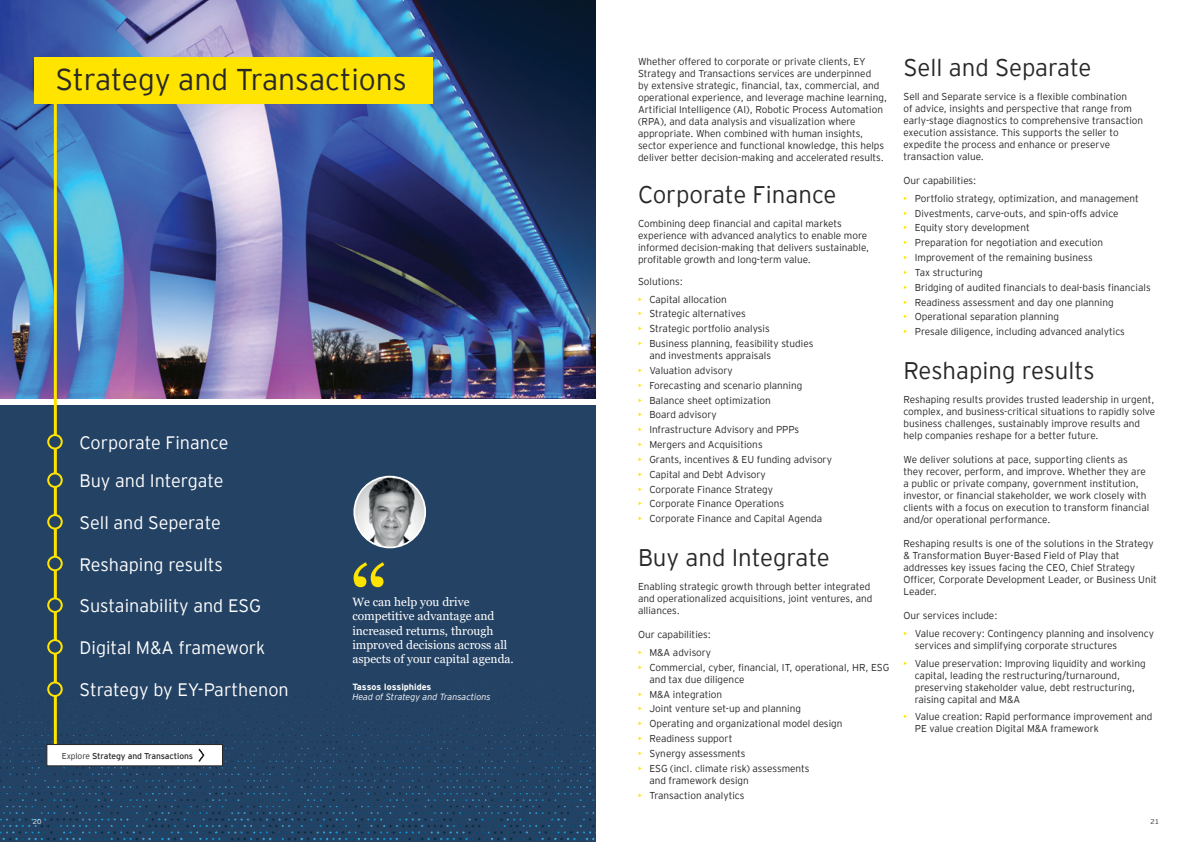
<style>
.page{position:relative;width:1191px;height:842px;background:#fff}
.page>*{position:absolute;margin:0;border:0;box-sizing:border-box;transform-origin:0 0}
.t1{font:94.5px "Georgia";color:#ffe400}
.t2{font:300 30px "EY Interstate";color:#292829}
.t3{font:300 24px "EY Interstate";color:#292829}
.t4{font:300 18px "EY Interstate";color:#fff}
.t5{font:12px/14.4px "Georgia";color:#fff}
.t6{font:300 10px/12px "EY Interstate";color:#292829}
.t7{font:italic 300 9px "EY Interstate";color:#fff}
.t8{font:700 9px "EY Interstate";color:#fff}
.t9{font:300 8.5px "EY Interstate";letter-spacing:-.01em;color:#292829}
.t10{font:300 7px "EY Interstate";color:#292829}
.t11{font:300 7px "EY Interstate";color:#fff}
.s1{color:#ffe400}
.s2{font-style:inherit}
</style>
<div class="page">
<div style="left:0;top:405px;width:595px;height:437px;background:#244264"></div>
<img style="left:0;top:683px;width:595px;height:158px">
<img style="left:0;top:0;width:595px;height:398px">
<img style="left:354px;top:477px;width:71px;height:70px;border-radius:35px">
<div style="left:353px;top:476px;width:73px;height:72px;border:2px solid #fff;border-radius:50%"></div>
<hr style="left:54px;top:62px;width:3px;height:693px;background:#ffe400">
<div style="left:48px;top:435px;width:14px;height:13px;background:#244264;border-radius:50%"></div>
<div style="left:47px;top:434px;width:16px;height:15px;border:2px solid #ffe400;border-radius:50%"></div>
<div style="left:48px;top:473px;width:14px;height:14px;background:#244264;border-radius:50%"></div>
<div style="left:47px;top:472px;width:16px;height:16px;border:2px solid #ffe400;border-radius:50%"></div>
<div style="left:48px;top:515px;width:14px;height:14px;background:#244264;border-radius:50%"></div>
<div style="left:47px;top:514px;width:16px;height:16px;border:2px solid #ffe400;border-radius:50%"></div>
<div style="left:34px;top:57px;width:399px;height:46px;background:#ffe400"></div>
<div style="left:48px;top:557px;width:14px;height:13px;background:#244264;border-radius:50%"></div>
<div style="left:47px;top:556px;width:16px;height:15px;border:2px solid #ffe400;border-radius:50%"></div>
<div style="left:48px;top:598px;width:14px;height:14px;background:#244264;border-radius:50%"></div>
<div style="left:47px;top:597px;width:16px;height:16px;border:2px solid #ffe400;border-radius:50%"></div>
<div style="left:48px;top:640px;width:14px;height:14px;background:#244264;border-radius:50%"></div>
<div style="left:47px;top:639px;width:16px;height:16px;border:2px solid #ffe400;border-radius:50%"></div>
<svg style="left:48px;top:682px;width:14px;height:14px"></svg>
<div style="left:47px;top:681px;width:16px;height:16px;border:2px solid #ffe400;border-radius:50%"></div>
<div style="left:47px;top:744px;width:176px;height:22px;background:#fff;border:1px solid #292829"></div>
<svg style="left:198px;top:748px;width:6px;height:14px"></svg>
<p class="t11" style="left:33px;top:817px;width:10px">20</p>
<h2 class="t2" style="left:55px;top:58px;width:353px">Strategy and Transactions</h2>
<p class="t6" style="left:638px;top:55px;width:250px">Whether offered to corporate or private clients, EY Strategy and Transactions services are underpinned<br>by extensive strategic, financial, tax, commercial, and operational experience, and leverage machine learning, Artificial Intelligence (AI), Robotic Process Automation (RPA), and data analysis and visualization where appropriate. When combined with human insights, sector experience and functional knowledge, this helps deliver better decision-making and accelerated results.</p>
<h3 class="t3" style="left:638px;top:177px;width:200px">Corporate Finance</h3>
<p class="t6" style="left:638px;top:217px;width:233px">Combining deep financial and capital markets experience with advanced analytics to enable more informed decision-making that delivers sustainable, profitable growth and long-term value.</p>
<p class="t6" style="left:638px;top:275px;width:47px">Solutions:</p>
<p class="t6" style="left:638px;top:292px;width:90px"><span class="s1">•</span> Capital allocation</p>
<p class="t6" style="left:638px;top:307px;width:109px"><span class="s1">•</span> Strategic alternatives</p>
<p class="t6" style="left:638px;top:322px;width:133px"><span class="s1">•</span> Strategic portfolio analysis</p>
<p class="t6" style="left:649px;top:337px;width:165px;text-indent:-11px"><span class="s1">•</span> Business planning, feasibility studies and investments appraisals</p>
<p class="t6" style="left:638px;top:364px;width:96px"><span class="s1">•</span> Valuation advisory</p>
<p class="t6" style="left:638px;top:379px;width:166px"><span class="s1">•</span> Forecasting and scenario planning</p>
<p class="t6" style="left:638px;top:393px;width:134px"><span class="s1">•</span> Balance sheet optimization</p>
<p class="t6" style="left:638px;top:408px;width:80px"><span class="s1">•</span> Board advisory</p>
<p class="t6" style="left:638px;top:423px;width:163px"><span class="s1">•</span> Infrastructure Advisory and PPPs</p>
<p class="t6" style="left:638px;top:438px;width:126px"><span class="s1">•</span> Mergers and Acquisitions</p>
<p class="t6" style="left:638px;top:453px;width:195px"><span class="s1">•</span> Grants, incentives &amp; EU funding advisory</p>
<p class="t6" style="left:638px;top:468px;width:129px"><span class="s1">•</span> Capital and Debt Advisory</p>
<p class="t6" style="left:638px;top:482px;width:137px"><span class="s1">•</span> Corporate Finance Strategy</p>
<p class="t6" style="left:638px;top:497px;width:147px"><span class="s1">•</span> Corporate Finance Operations</p>
<p class="t6" style="left:638px;top:512px;width:186px"><span class="s1">•</span> Corporate Finance and Capital Agenda</p>
<h3 class="t3" style="left:638px;top:541px;width:193px">Buy and Integrate</h3>
<p class="t6" style="left:638px;top:580px;width:236px">Enabling strategic growth through better integrated and operationalized acquisitions, joint ventures, and alliances.</p>
<p class="t6" style="left:638px;top:628px;width:74px">Our capabilities:</p>
<p class="t6" style="left:638px;top:646px;width:75px"><span class="s1">•</span> M&amp;A advisory</p>
<p class="t6" style="left:649px;top:661px;width:241px;text-indent:-11px"><span class="s1">•</span> Commercial, cyber, financial, IT, operational, HR, ESG and tax due diligence</p>
<p class="t6" style="left:638px;top:687px;width:86px"><span class="s1">•</span> M&amp;A integration</p>
<p class="t6" style="left:638px;top:702px;width:164px"><span class="s1">•</span> Joint venture set-up and planning</p>
<p class="t6" style="left:638px;top:717px;width:206px"><span class="s1">•</span> Operating and organizational model design</p>
<p class="t6" style="left:638px;top:732px;width:96px"><span class="s1">•</span> Readiness support</p>
<p class="t6" style="left:638px;top:747px;width:109px"><span class="s1">•</span> Synergy assessments</p>
<p class="t6" style="left:649px;top:761px;width:162px;text-indent:-11px"><span class="s1">•</span> ESG (incl. climate risk) assessments and framework design</p>
<p class="t6" style="left:638px;top:788px;width:108px"><span class="s1">•</span> Transaction analytics</p>
<h3 class="t4" style="left:80px;top:430px;width:150px">Corporate Finance</h3>
<h3 class="t4" style="left:80px;top:468px;width:146px">Buy and Intergate</h3>
<h3 class="t4" style="left:80px;top:510px;width:143px">Sell and Seperate</h3>
<h3 class="t4" style="left:80px;top:551px;width:145px">Reshaping results</h3>
<h3 class="t4" style="left:80px;top:593px;width:183px">Sustainability and ESG</h3>
<h3 class="t4" style="left:80px;top:635px;width:187px">Digital M&amp;A framework</h3>
<h1 class="t1" style="left:350px;top:543px;width:40px">“</h1>
<p class="t5" style="left:352px;top:595px;width:163px">We can help you drive competitive advantage and increased returns, through improved decisions across all aspects of your capital agenda.</p>
<p class="t8" style="left:352px;top:680px;width:81px">Tassos Iossiphides</p>
<p class="t7" style="left:352px;top:691px;width:140px">Head of Strategy and Transactions</p>
<h3 class="t4" style="left:80px;top:677px;width:211px">Strategy by EY-Parthenon</h3>
<p class="t9" style="left:62px;top:749px;width:133px"><span class="s2">Explore</span> Strategy and Transactions</p>
<h3 class="t3" style="left:903px;top:51px;width:189px">Sell and Separate</h3>
<p class="t6" style="left:903px;top:90px;width:241px">Sell and Separate service is a flexible combination<br>of advice, insights and perspective that range from early-stage diagnostics to comprehensive transaction execution assistance. This supports the seller to expedite the process and enhance or preserve transaction value.</p>
<p class="t6" style="left:903px;top:174px;width:74px">Our capabilities:</p>
<p class="t6" style="left:903px;top:192px;width:237px"><span class="s1">•</span> Portfolio strategy, optimization, and management</p>
<p class="t6" style="left:903px;top:207px;width:217px"><span class="s1">•</span> Divestments, carve-outs, and spin-offs advice</p>
<p class="t6" style="left:903px;top:221px;width:128px"><span class="s1">•</span> Equity story development</p>
<p class="t6" style="left:903px;top:236px;width:201px"><span class="s1">•</span> Preparation for negotiation and execution</p>
<p class="t6" style="left:903px;top:251px;width:191px"><span class="s1">•</span> Improvement of the remaining business</p>
<p class="t6" style="left:903px;top:266px;width:81px"><span class="s1">•</span> Tax structuring</p>
<p class="t6" style="left:903px;top:281px;width:249px"><span class="s1">•</span> Bridging of audited financials to deal-basis financials</p>
<p class="t6" style="left:903px;top:295px;width:212px"><span class="s1">•</span> Readiness assessment and day one planning</p>
<p class="t6" style="left:903px;top:310px;width:157px"><span class="s1">•</span> Operational separation planning</p>
<p class="t6" style="left:903px;top:325px;width:223px"><span class="s1">•</span> Presale diligence, including advanced analytics</p>
<h3 class="t3" style="left:903px;top:354px;width:193px">Reshaping results</h3>
<p class="t6" style="left:903px;top:393px;width:253px">Reshaping results provides trusted leadership in urgent, complex, and business-critical situations to rapidly solve business challenges, sustainably improve results and help companies reshape for a better future.</p>
<p class="t6" style="left:903px;top:453px;width:247px">We deliver solutions at pace, supporting clients as they recover, perform, and improve. Whether they are a public or private company, government institution, investor, or financial stakeholder, we work closely with clients with a focus on execution to transform financial and/or operational performance.</p>
<p class="t6" style="left:903px;top:537px;width:255px">Reshaping results is one of the solutions in the Strategy &amp; Transformation Buyer-Based Field of Play that addresses key issues facing the CEO, Chief Strategy Officer, Corporate Development Leader, or Business Unit Leader.</p>
<p class="t6" style="left:903px;top:609px;width:95px">Our services include:</p>
<p class="t6" style="left:915px;top:627px;width:241px;text-indent:-11px"><span class="s1">•</span> Value recovery: Contingency planning and insolvency services and simplifying corporate structures</p>
<p class="t6" style="left:915px;top:656px;width:232px;text-indent:-11px"><span class="s1">•</span> Value preservation: Improving liquidity and working capital, leading the restructuring/turnaround, preserving stakeholder value, debt restructuring, raising capital and M&amp;A</p>
<p class="t6" style="left:915px;top:710px;width:239px;text-indent:-11px"><span class="s1">•</span> Value creation: Rapid performance improvement and<br>PE value creation Digital M&amp;A framework</p>
<p class="t10" style="left:1150px;top:817px;width:10px">21</p>
</div>
